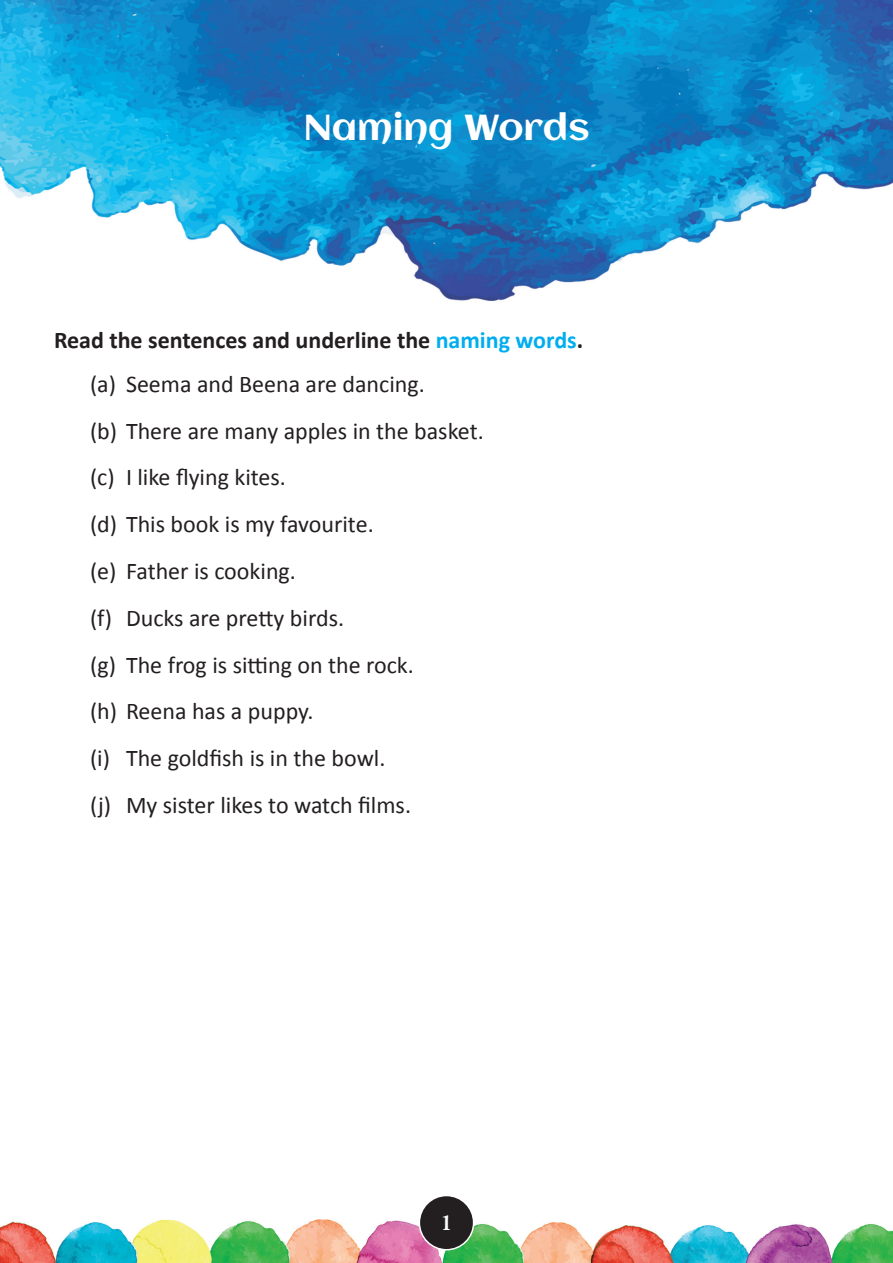
<style>
.page{position:relative;width:893px;height:1263px;background:#fff}
.page>*{position:absolute;margin:0;border:0;box-sizing:border-box;transform-origin:0 0}
.Chap_TTL{font:36px "Aclonica";color:#fff}
.NL{font:24px "Calibri";color:#231f20}
.NL_Head{font:700 24px "Calibri";color:#231f20}
.t1{font:21px "Calis MT Bol";color:#fff}
.s1{color:#00aeef}
</style>
<div class="page">
<img style="left:0;top:0;width:893px;height:1263px">
<div style="left:419px;top:1195px;width:55px;height:55px;background:#231f20;border-radius:50%"></div>
<div style="left:419px;top:1195px;width:55px;height:55px;border:2px solid #fff;border-radius:50%"></div>
<p class="Chap_TTL" style="left:303px;top:102px;width:288px">Naming Words</p>
<p class="NL_Head" style="left:54px;top:325px;width:531px">Read the sentences and underline the <span class="s1">naming words</span>.</p>
<p class="NL" style="left:90px;top:369px;width:336px">(a) Seema and Beena are dancing.</p>
<p class="NL" style="left:90px;top:415px;width:395px">(b) There are many apples in the basket.</p>
<p class="NL" style="left:90px;top:462px;width:197px">(c) I like flying kites.</p>
<p class="NL" style="left:90px;top:509px;width:285px">(d) This book is my favourite.</p>
<p class="NL" style="left:90px;top:556px;width:207px">(e) Father is cooking.</p>
<p class="NL" style="left:90px;top:603px;width:256px">(f) Ducks are pretty birds.</p>
<p class="NL" style="left:90px;top:649px;width:325px">(g) The frog is sitting on the rock.</p>
<p class="NL" style="left:90px;top:696px;width:225px">(h) Reena has a puppy.</p>
<p class="NL" style="left:90px;top:743px;width:297px">(i) The goldfish is in the bowl.</p>
<p class="NL" style="left:90px;top:790px;width:323px">(j) My sister likes to watch films.</p>
<p class="t1" style="left:441px;top:1211px;width:12px">1</p>
</div>
